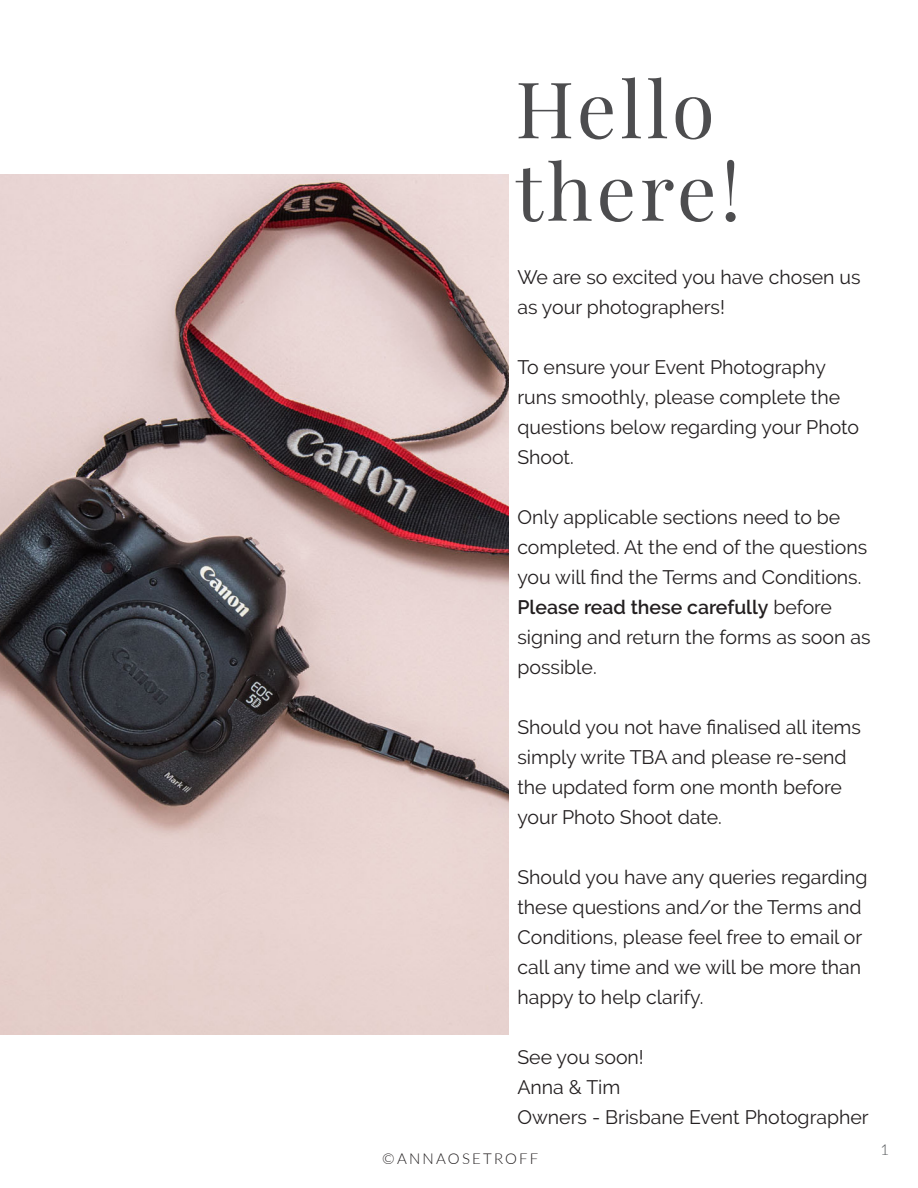
<style>
.page{position:relative;width:918px;height:1188px;background:#fff}
.page>*{position:absolute;margin:0;border:0;box-sizing:border-box;transform-origin:0 0}
.Body_Text{font:78px "Playfair Display";letter-spacing:.05em;color:#4d4d4f}
.Body_Text-2{font:19.5px/30px "Raleway";color:#231f20}
.t1{font:300 15px "Lato";letter-spacing:.145em;color:#231f20}
.t2{font:300 15px "Lato";color:#505356}
.s1{font-weight:600}
</style>
<div class="page">
<img style="left:0;top:175px;width:509px;height:860px">
<p class="Body_Text" style="left:515px;top:48px;width:201px">Hello</p>
<p class="Body_Text" style="left:515px;top:130px;width:227px">there!</p>
<p class="Body_Text-2" style="left:517px;top:262px;width:345px">We are so excited you have chosen us as your photographers!</p>
<p class="Body_Text-2" style="left:517px;top:352px;width:343px">To ensure your Event Photography runs smoothly, please complete the questions below regarding your Photo<br>Shoot.</p>
<p class="Body_Text-2" style="left:517px;top:502px;width:355px">Only applicable sections need to be completed. At the end of the questions you will find the Terms and Conditions.<br><span class="s1">Please read these carefully</span> before signing and return the forms as soon as possible.</p>
<p class="Body_Text-2" style="left:517px;top:712px;width:345px">Should you not have finalised all items simply write TBA and please re-send the updated form one month before your Photo Shoot date.</p>
<p class="Body_Text-2" style="left:517px;top:862px;width:352px">Should you have any queries regarding these questions and/or the Terms and Conditions, please feel free to email or call any time and we will be more than happy to help clarify.</p>
<p class="Body_Text-2" style="left:517px;top:1042px;width:128px">See you soon!</p>
<p class="Body_Text-2" style="left:517px;top:1072px;width:105px">Anna &amp; Tim</p>
<p class="Body_Text-2" style="left:517px;top:1102px;width:353px">Owners - Brisbane Event Photographer</p>
<p class="t1" style="left:382px;top:1148px;width:158px">©ANNAOSETROFF</p>
<p class="t2" style="left:881px;top:1140px;width:10px">1</p>
</div>
